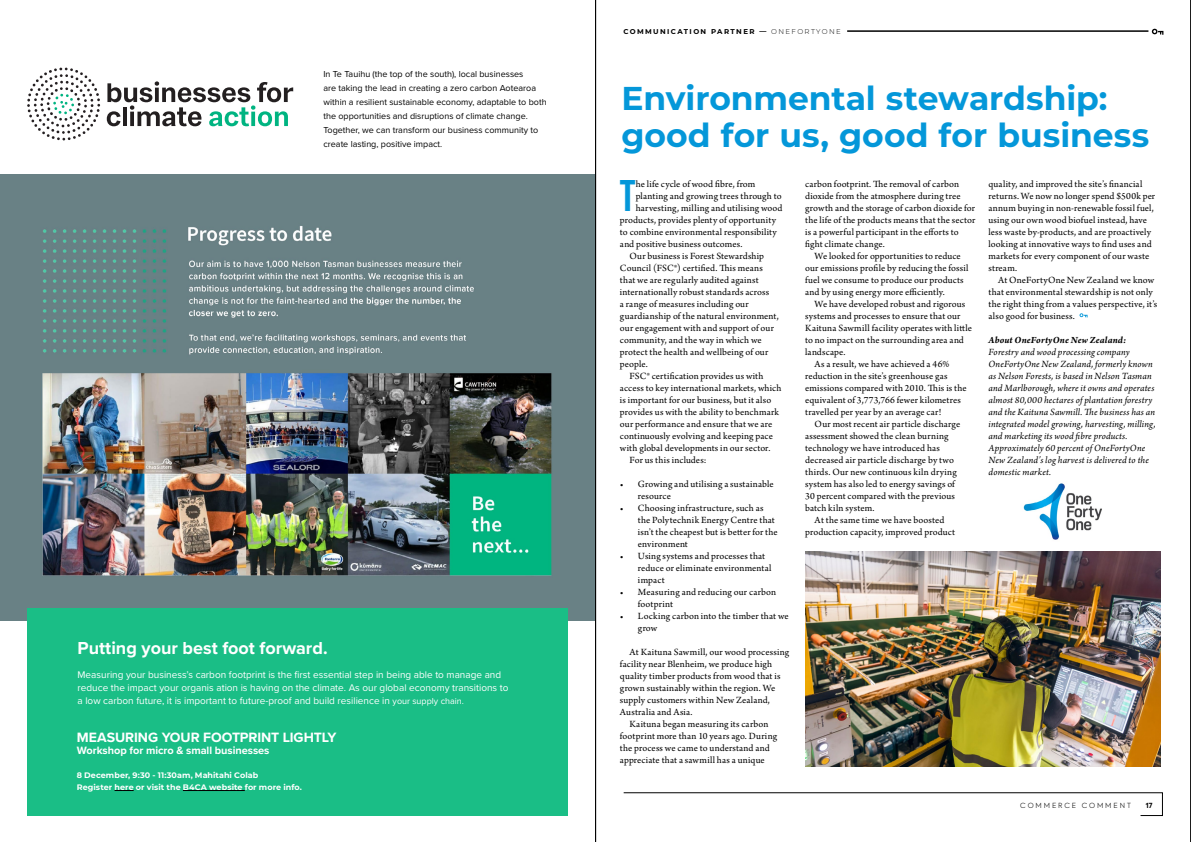
<style>
.page{position:relative;width:1191px;height:842px;background:#fff}
.page>*{position:absolute;margin:0;border:0;box-sizing:border-box;transform-origin:0 0}
.t1{font:700 44.3px "Bebas Neue";color:#0497d9}
.t2{font:700 33px/37px "Montserrat";color:#0497d9}
.t3{font:700 18px "Proxima Nova";color:#fff}
.t4{font:700 14px "Proxima Nova";letter-spacing:-.005em;color:#fff}
.t5{font:700 11px "Proxima Nova";letter-spacing:-.005em;color:#fff}
.t6{font:10px/12px "Arno Pro";letter-spacing:.01em;color:#000}
.t7{font:italic 10px/12px "Arno Pro";letter-spacing:.015em;color:#000}
.t8{font:10px/13px "Proxima Nova";color:#fff}
.t9{font:italic 700 10px "Arno Pro";letter-spacing:.015em;color:#000}
.t10{font:9px/14px "Proxima Nova";color:#000}
.t11{font:700 8px/12px "Montserrat";letter-spacing:.005em;color:#fff}
.t12{font:700 7px "Montserrat";letter-spacing:.2em;color:#000}
.t13{font:300 7px "Axiforma";letter-spacing:.275em;color:#000}
.t14{font:700 7px "Axiforma";color:#000}
.s1{font-size:9px}
.s2{font-weight:300}
</style>
<div class="page">
<svg style="left:595px;top:0;width:569px;height:842px"></svg>
<hr style="left:847px;top:30px;width:301px;height:2px;background:#000">
<svg style="left:1151px;top:29px;width:12px;height:6px"></svg>
<svg style="left:623px;top:792px;width:540px;height:24px"></svg>
<img style="left:1014px;top:478px;width:103px;height:64px">
<svg style="left:1079px;top:313px;width:8px;height:4px"></svg>
<img style="left:805px;top:551px;width:355px;height:215px">
<svg style="left:27px;top:68px;width:73px;height:72px"></svg>
<svg style="left:107px;top:81px;width:186px;height:45px"></svg>
<img style="left:0;top:174px;width:595px;height:447px">
<div style="left:27px;top:609px;width:540px;height:207px;background:#1abe86"></div>
<hr style="left:183px;top:790px;width:62px;height:1px;background:#000">
<p class="t10" style="left:323px;top:67px;width:225px">In Te Tauihu (the top of the south), local businesses<br>are taking the lead in creating a zero carbon Aotearoa within a resilient sustainable economy, adaptable to both the opportunities and disruptions of climate change.<br>Together, we can transform our business community to create lasting, positive impact.</p>
<h3 class="t3" style="left:78px;top:634px;width:251px">Putting your best foot forward.</h3>
<p class="t8" style="left:78px;top:667px;width:432px">Measuring your business’s carbon footprint is the first essential step in being able to manage and reduce the impact your organis ation is having on the climate. As our global economy transitions to a low carbon future, it is important to future-proof and build resilience in <span class="s1">your supply chain.</span></p>
<h3 class="t4" style="left:77px;top:727px;width:261px">MEASURING YOUR FOOTPRINT LIGHTLY</h3>
<p class="t5" style="left:77px;top:742px;width:194px">Workshop for micro &amp; small businesses</p>
<p class="t11" style="left:77px;top:768px;width:227px">8 December, 9:30 - 11:30am, Mahitahi Colab<br>Register here or visit the B4CA website for more info.</p>
<p class="t12" style="left:623px;top:26px;width:219px">COMMUNICATION PARTNER — <span class="s2">ONEFORTYONE</span></p>
<h2 class="t2" style="left:621px;top:78px;width:529px">Environmental stewardship: good for us, good for business</h2>
<p class="t6" style="left:988px;top:178px;width:168px">quality, and improved the site’s financial returns. We now no longer spend $500k per annum buying in non-renewable fossil fuel, using our own wood biofuel instead, have less waste by-products, and are proactively looking at innovative ways to find uses and markets for every component of our waste stream.</p>
<p class="t6" style="left:988px;top:274px;width:170px;text-indent:10px">At OneFortyOne New Zealand we know that environmental stewardship is not only the right thing from a values perspective, it’s also good for business.</p>
<p class="t9" style="left:988px;top:334px;width:139px">About OneFortyOne New Zealand:</p>
<p class="t7" style="left:988px;top:346px;width:168px">Forestry and wood processing company OneFortyOne New Zealand, formerly known as Nelson Forests, is based in Nelson Tasman and Marlborough, where it owns and operates almost 80,000 hectares of plantation forestry and the Kaituna Sawmill. The business has an integrated model growing, harvesting, milling, and marketing its wood fibre products.<br>Approximately 60 percent of OneFortyOne New Zealand’s log harvest is delivered to the domestic market.</p>
<p class="t6" style="left:805px;top:178px;width:172px">carbon footprint. The removal of carbon dioxide from the atmosphere during tree growth and the storage of carbon dioxide for the life of the products means that the sector is a powerful participant in the efforts to fight climate change.</p>
<p class="t6" style="left:805px;top:250px;width:165px;text-indent:10px">We looked for opportunities to reduce our emissions profile by reducing the fossil fuel we consume to produce our products and by using energy more efficiently.</p>
<p class="t6" style="left:814px;top:298px;width:152px">We have developed robust and rigorous</p>
<p class="t6" style="left:805px;top:310px;width:157px">systems and processes to ensure that our</p>
<p class="t6" style="left:805px;top:322px;width:168px">Kaituna Sawmill facility operates with little</p>
<p class="t6" style="left:805px;top:334px;width:160px">to no impact on the surrounding area and</p>
<p class="t6" style="left:805px;top:346px;width:42px">landscape.</p>
<p class="t6" style="left:814px;top:358px;width:136px">As a result, we have achieved a 46%</p>
<p class="t6" style="left:805px;top:370px;width:144px">reduction in the site’s greenhouse gas</p>
<p class="t6" style="left:805px;top:382px;width:163px">emissions compared with 2010. This is the</p>
<p class="t6" style="left:805px;top:394px;width:157px">equivalent of 3,773,766 fewer kilometres</p>
<p class="t6" style="left:805px;top:406px;width:138px">travelled per year by an average car!</p>
<p class="t6" style="left:814px;top:418px;width:147px">Our most recent air particle discharge</p>
<p class="t6" style="left:805px;top:430px;width:145px">assessment showed the clean burning</p>
<p class="t6" style="left:805px;top:442px;width:136px">technology we have introduced has</p>
<p class="t6" style="left:805px;top:454px;width:150px">decreased air particle discharge by two</p>
<p class="t6" style="left:805px;top:466px;width:153px">thirds. Our new continuous kiln drying</p>
<p class="t6" style="left:805px;top:478px;width:151px">system has also led to energy savings of</p>
<p class="t6" style="left:805px;top:490px;width:151px">30 percent compared with the previous</p>
<p class="t6" style="left:805px;top:502px;width:71px">batch kiln system.</p>
<p class="t6" style="left:814px;top:514px;width:131px">At the same time we have boosted</p>
<p class="t6" style="left:805px;top:526px;width:151px">production capacity, improved product</p>
<h1 class="t1" style="left:620px;top:172px;width:17px">T</h1>
<p class="t6" style="left:635px;top:179px;width:121px">he life cycle of wood fibre, from</p>
<p class="t6" style="left:635px;top:191px;width:147px">planting and growing trees through to</p>
<p class="t6" style="left:635px;top:203px;width:148px">harvesting, milling and utilising wood</p>
<p class="t6" style="left:620px;top:215px;width:158px">products, provides plenty of opportunity</p>
<p class="t6" style="left:620px;top:227px;width:158px">to combine environmental responsibility</p>
<p class="t6" style="left:620px;top:239px;width:124px">and positive business outcomes.</p>
<p class="t6" style="left:629px;top:251px;width:136px">Our business is Forest Stewardship</p>
<p class="t6" style="left:620px;top:263px;width:144px">Council (FSC®) certified. This means</p>
<p class="t6" style="left:620px;top:275px;width:140px">that we are regularly audited against</p>
<p class="t6" style="left:620px;top:287px;width:151px">internationally robust standards across</p>
<p class="t6" style="left:620px;top:299px;width:130px">a range of measures including our</p>
<p class="t6" style="left:620px;top:311px;width:160px">guardianship of the natural environment,</p>
<p class="t6" style="left:620px;top:323px;width:155px">our engagement with and support of our</p>
<p class="t6" style="left:620px;top:335px;width:143px">community, and the way in which we</p>
<p class="t6" style="left:620px;top:347px;width:150px">protect the health and wellbeing of our</p>
<p class="t6" style="left:620px;top:359px;width:29px">people.</p>
<p class="t6" style="left:629px;top:371px;width:136px">FSC® certification provides us with</p>
<p class="t6" style="left:620px;top:383px;width:163px">access to key international markets, which</p>
<p class="t6" style="left:620px;top:395px;width:153px">is important for our business, but it also</p>
<p class="t6" style="left:620px;top:407px;width:160px">provides us with the ability to benchmark</p>
<p class="t6" style="left:620px;top:419px;width:154px">our performance and ensure that we are</p>
<p class="t6" style="left:620px;top:431px;width:154px">continuously evolving and keeping pace</p>
<p class="t6" style="left:620px;top:443px;width:152px">with global developments in our sector.</p>
<p class="t6" style="left:629px;top:455px;width:78px">For us this includes:</p>
<p class="t6" style="left:638px;top:479px;width:137px;text-indent:-18px">• Growing and utilising a sustainable resource</p>
<p class="t6" style="left:638px;top:503px;width:141px;text-indent:-18px">• Choosing infrastructure, such as the Polytechnik Energy Centre that isn’t the cheapest but is better for the environment</p>
<p class="t6" style="left:638px;top:551px;width:135px;text-indent:-18px">• Using systems and processes that reduce or eliminate environmental impact</p>
<p class="t6" style="left:638px;top:587px;width:140px;text-indent:-18px">• Measuring and reducing our carbon footprint</p>
<p class="t6" style="left:638px;top:611px;width:152px;text-indent:-18px">• Locking carbon into the timber that we grow</p>
<p class="t6" style="left:629px;top:647px;width:161px">At Kaituna Sawmill, our wood processing</p>
<p class="t6" style="left:620px;top:659px;width:154px">facility near Blenheim, we produce high</p>
<p class="t6" style="left:620px;top:671px;width:162px">quality timber products from wood that is</p>
<p class="t6" style="left:620px;top:683px;width:157px">grown sustainably within the region. We</p>
<p class="t6" style="left:620px;top:695px;width:152px">supply customers within New Zealand,</p>
<p class="t6" style="left:620px;top:707px;width:74px">Australia and Asia.</p>
<p class="t6" style="left:629px;top:719px;width:140px">Kaituna began measuring its carbon</p>
<p class="t6" style="left:620px;top:731px;width:159px">footprint more than 10 years ago. During</p>
<p class="t6" style="left:620px;top:743px;width:151px">the process we came to understand and</p>
<p class="t6" style="left:620px;top:755px;width:146px">appreciate that a sawmill has a unique</p>
<p class="t13" style="left:1020px;top:801px;width:112px">COMMERCE COMMENT</p>
<p class="t14" style="left:1145px;top:801px;width:8px">17</p>
</div>
